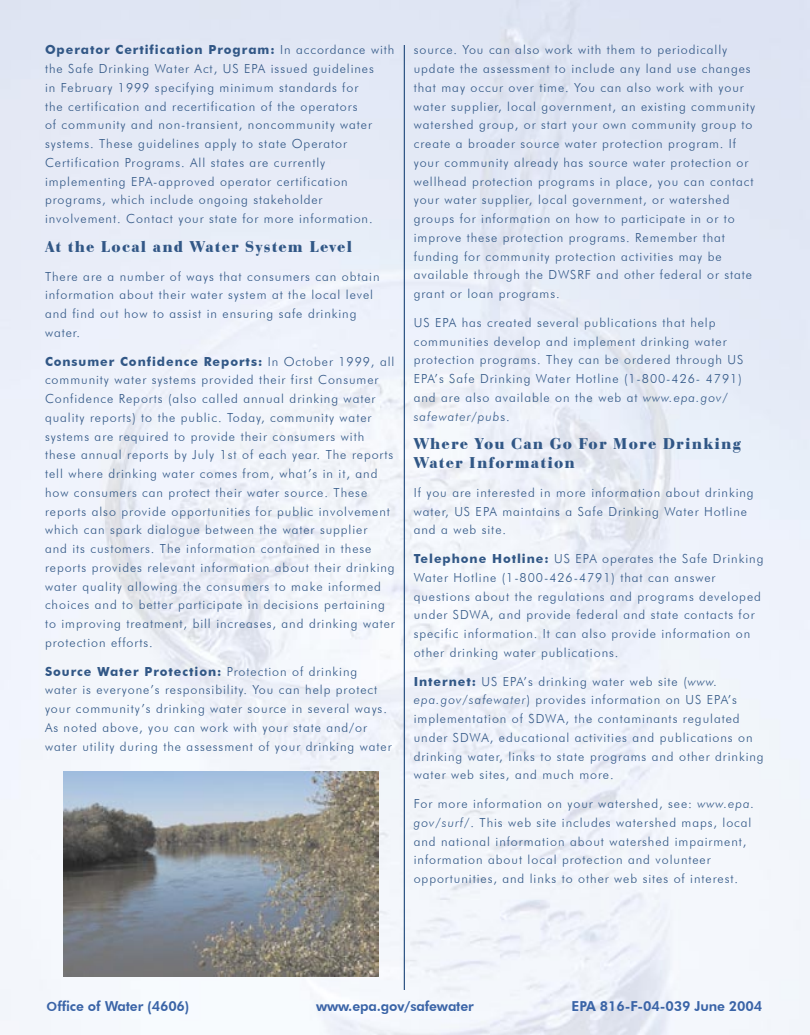
<style>
.page{position:relative;width:810px;height:1035px;background:#fff}
.page>*{position:absolute;margin:0;border:0;box-sizing:border-box;transform-origin:0 0}
.t1{font:700 16.25px/18.8px "Euro Bod T";letter-spacing:.075em;color:#315786}
.t2{font:800 13.75px "Futura BT";letter-spacing:-.01em;color:#3a64a7}
.t3{font:300 12.5px/18.8px "Futura BT";letter-spacing:.075em;color:#315786}
.s1{font-weight:700}
.s2{font-style:italic}
.s3{font-size:12.5px}
</style>
<div class="page">
<img style="left:0;top:0;width:810px;height:1035px">
<hr style="left:404px;top:45px;width:1px;height:945px;background:#315786">
<img style="left:63px;top:771px;width:315px;height:206px">
<p class="t3" style="left:45px;top:41px;width:351px"><span class="s1">Operator Certification Program:</span> In accordance with the Safe Drinking Water Act, US EPA issued guidelines<br>in February 1999 specifying minimum standards for<br>the certification and recertification of the operators<br>of community and non-transient, noncommunity water systems. These guidelines apply to state Operator Certification Programs. All states are currently implementing EPA-approved operator certification programs, which include ongoing stakeholder involvement. Contact your state for more information.</p>
<p class="t1" style="left:45px;top:237px;width:309px">At the Local and Water System Level</p>
<p class="t3" style="left:45px;top:267px;width:336px">There are a number of ways that consumers can obtain information about their water system at the local level and find out how to assist in ensuring safe drinking water.</p>
<p class="t3" style="left:45px;top:352px;width:351px"><span class="s1">Consumer Confidence Reports:</span> In October 1999, all community water systems provided their first Consumer Confidence Reports (also called annual drinking water quality reports) to the public. Today, community water systems are required to provide their consumers with these annual reports by July 1st of each year. The reports tell where drinking water comes from, what’s in it, and how consumers can protect their water source. These reports also provide opportunities for public involvement which can spark dialogue between the water supplier<br>and its customers. The information contained in these reports provides relevant information about their drinking water quality allowing the consumers to make informed choices and to better participate in decisions pertaining to improving treatment, bill increases, and drinking water protection efforts.</p>
<p class="t3" style="left:45px;top:662px;width:348px"><span class="s1">Source Water Protection:</span> Protection of drinking water is everyone’s responsibility. You can help protect your community’s drinking water source in several ways.<br>As noted above, you can work with your state and/or water utility during the assessment of your drinking water</p>
<p class="t3" style="left:414px;top:41px;width:343px">source. You can also work with them to periodically update the assessment to include any land use changes that may occur over time. You can also work with your water supplier, local government, an existing community watershed group, or start your own community group to create a broader source water protection program. If your community already has source water protection or wellhead protection programs in place, you can contact your water supplier, local government, or watershed groups for information on how to participate in or to improve these protection programs. Remember that funding for community protection activities may be available through the DWSRF and other federal or state grant or loan programs.</p>
<p class="t3" style="left:414px;top:313px;width:331px">US EPA has created several publications that help communities develop and implement drinking water protection programs. They can be ordered through US EPA’s Safe Drinking Water Hotline (1-800-426- 4791) and are also available on the web at <span class="s2">www.epa.gov/ safewater/pub</span>s.</p>
<p class="t1" style="left:414px;top:435px;width:329px">Where You Can Go For More Drinking<br>Water Information</p>
<p class="t3" style="left:414px;top:483px;width:342px">If you are interested in more information about drinking water, US EPA maintains a Safe Drinking Water Hotline and a web site.</p>
<p class="t3" style="left:414px;top:549px;width:351px"><span class="s1">Telephone Hotline:</span> US EPA operates the Safe Drinking Water Hotline (1-800-426-4791) that can answer questions about the regulations and programs developed under SDWA, and provide federal and state contacts for specific information. It can also provide information on other drinking water publications.</p>
<p class="t3" style="left:414px;top:672px;width:351px"><span class="s1">Internet:</span> US EPA’s drinking water web site (<span class="s2">www. epa.gov/safewater</span>) provides information on US EPA’s implementation of SDWA, the contaminants regulated under SDWA, educational activities and publications on drinking water, links to state programs and other drinking water web sites, and much more.</p>
<p class="t3" style="left:414px;top:794px;width:342px">For more information on your watershed, see: <span class="s2">www.epa. gov/surf/</span>. This web site includes watershed maps, local and national information about watershed impairment, information about local protection and volunteer opportunities, and links to other web sites of interest.</p>
<p class="t2" style="left:47px;top:998px;width:144px"><span class="s3">O</span>ffice of Water (4606)</p>
<p class="t2" style="left:316px;top:998px;width:159px">www.epa.gov/safewater</p>
<p class="t2" style="left:572px;top:998px;width:192px">EPA 816-F-04-039 June 2004</p>
</div>
